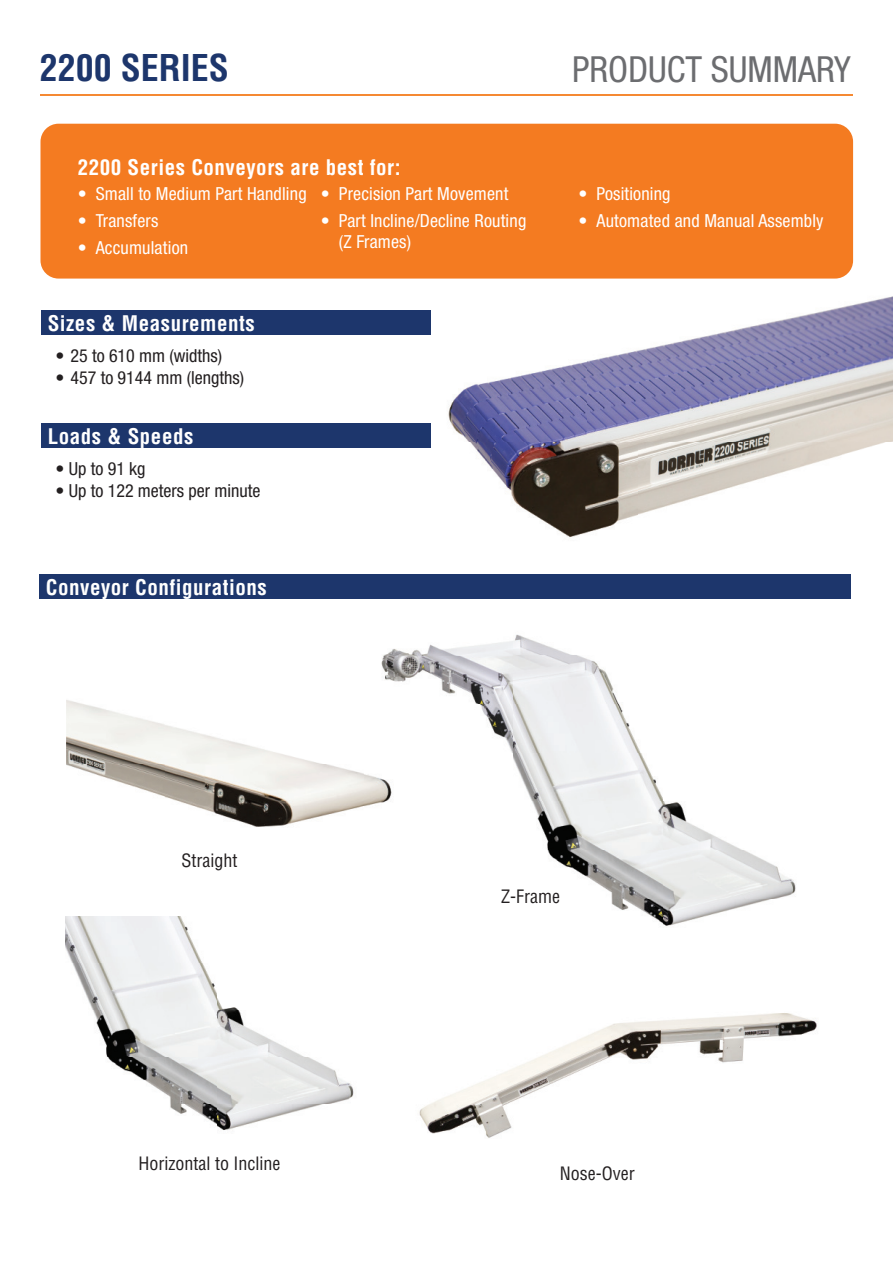
<style>
.page{position:relative;width:893px;height:1263px;background:#fff}
.page>*{position:absolute;margin:0;border:0;box-sizing:border-box;transform-origin:0 0}
.t1{font:condensed 36px "Helvetica Neue";color:#6c6d70}
.t2{font:700 condensed 36px "Helvetica";color:#1d366c}
.t3{font:700 condensed 21px "Helvetica";letter-spacing:.025em;color:#fff}
.t4{font:condensed 18px/21px "Helvetica Neue";letter-spacing:.01em;color:#fff}
.t5{font:condensed 18px "Helvetica Neue";color:#231f20}
.t6{font:condensed 18px "Helvetica";color:#231f20}
</style>
<div class="page">
<img style="left:448px;top:296px;width:445px;height:242px">
<hr style="left:40px;top:94px;width:813px;height:1px;background:#f58932">
<div style="left:41px;top:310px;width:390px;height:25px;background:#1d366c"></div>
<div style="left:41px;top:423px;width:390px;height:25px;background:#1d366c"></div>
<div style="left:40px;top:124px;width:813px;height:155px;background:#f47b21;border-radius:18px"></div>
<div style="left:39px;top:574px;width:812px;height:25px;background:#1d366c"></div>
<img style="left:381px;top:634px;width:238px;height:70px">
<img style="left:479px;top:704px;width:186px;height:98px">
<img style="left:532px;top:802px;width:264px;height:124px">
<img style="left:419px;top:1013px;width:398px;height:125px">
<img style="left:66px;top:682px;width:335px;height:145px">
<img style="left:65px;top:917px;width:289px;height:213px">
<h1 class="t2" style="left:40px;top:46px;width:191px">2200 SERIES</h1>
<p class="t3" style="left:78px;top:154px;width:324px">2200 Series Conveyors are best for:</p>
<p class="t4" style="left:78px;top:183px;width:230px">• Small to Medium Part Handling</p>
<p class="t4" style="left:78px;top:210px;width:82px">• Transfers</p>
<p class="t4" style="left:78px;top:237px;width:112px">• Accumulation</p>
<p class="t4" style="left:321px;top:183px;width:189px">• Precision Part Movement</p>
<p class="t4" style="left:339px;top:210px;width:189px;text-indent:-18px">• Part Incline/Decline Routing (Z Frames)</p>
<p class="t3" style="left:48px;top:310px;width:209px">Sizes &amp; Measurements</p>
<p class="t5" style="left:55px;top:345px;width:168px">• 25 to 610 mm (widths)</p>
<p class="t5" style="left:55px;top:367px;width:190px">• 457 to 9144 mm (lengths)</p>
<p class="t3" style="left:48px;top:424px;width:147px">Loads &amp; Speeds</p>
<p class="t5" style="left:55px;top:459px;width:92px">• Up to 91 kg</p>
<p class="t5" style="left:55px;top:480px;width:207px">• Up to 122 meters per minute</p>
<p class="t3" style="left:46px;top:574px;width:222px">Conveyor Configurations</p>
<h1 class="t1" style="left:572px;top:48px;width:280px">PRODUCT SUMMARY</h1>
<p class="t4" style="left:578px;top:183px;width:94px">• Positioning</p>
<p class="t4" style="left:578px;top:210px;width:247px">• Automated and Manual Assembly</p>
<p class="t6" style="left:182px;top:849px;width:57px">Straight</p>
<p class="t6" style="left:501px;top:885px;width:60px">Z-Frame</p>
<p class="t6" style="left:139px;top:1152px;width:143px">Horizontal to Incline</p>
<p class="t6" style="left:560px;top:1162px;width:76px">Nose-Over</p>
</div>
